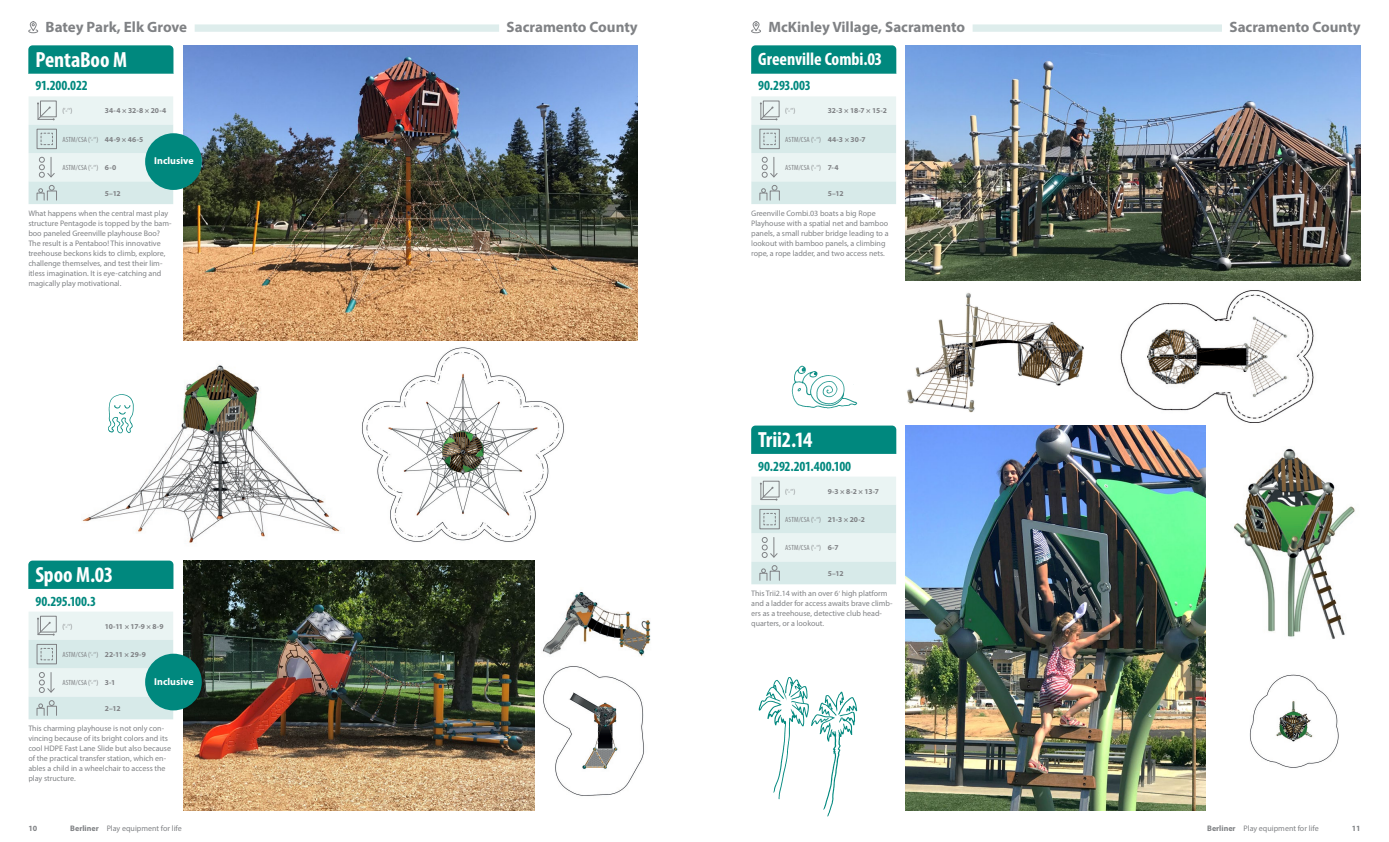
<style>
.page{position:relative;width:1389px;height:842px;background:#fff}
.page>*{position:absolute;margin:0;border:0;box-sizing:border-box;transform-origin:0 0}
.t1{font:700 condensed 22px "Myriad Pro";letter-spacing:-.005em;color:#fff}
.t2{font:700 condensed 18px "Myriad Pro";color:#fff}
.Ort_in_California_bl{font:700 15px "Myriad Pro";color:#808285}
.t3{font:700 condensed 14px "Myriad Pro";letter-spacing:-.015em;color:#00887e}
.t4{font:700 10px "Myriad Pro";color:#fff}
.t5{font:8px/10px "Myriad Pro";color:#808285}
.t6{font:700 8px "Myriad Pro";color:#808285}
.t7{font:condensed 7.5px "Myriad Pro";letter-spacing:.015em;color:#808285}
.t8{font:700 7.5px "Myriad Pro";letter-spacing:-.04em;color:#808285}
.s1{font-weight:700;font-stretch:normal}
.s2{font-stretch:condensed;font-size:7.5px}
.s3{font-weight:700}
</style>
<div class="page">
<img style="left:351px;top:340px;width:222px;height:202px">
<img style="left:82px;top:364px;width:258px;height:179px">
<img style="left:543px;top:666px;width:101px;height:130px">
<img style="left:542px;top:592px;width:109px;height:64px">
<img style="left:1117px;top:290px;width:197px;height:136px">
<img style="left:907px;top:292px;width:177px;height:121px">
<img style="left:1249px;top:674px;width:90px;height:94px">
<img style="left:1234px;top:448px;width:121px;height:191px">
<img style="left:183px;top:45px;width:455px;height:295px">
<img style="left:183px;top:561px;width:352px;height:250px">
<img style="left:906px;top:45px;width:455px;height:236px">
<img style="left:906px;top:426px;width:300px;height:385px">
<img style="left:99px;top:389px;width:46px;height:53px">
<img style="left:758px;top:677px;width:100px;height:140px">
<img style="left:791px;top:365px;width:66px;height:44px">
<div style="left:28px;top:45px;width:145px;height:29px;background:#00887e"></div>
<svg style="left:28px;top:96px;width:145px;height:108px;background:#deeceb"></svg>
<div style="left:28px;top:561px;width:145px;height:28px;background:#00887e"></div>
<svg style="left:28px;top:612px;width:145px;height:108px;background:#deeceb"></svg>
<div style="left:145px;top:654px;width:57px;height:56px;background:#00887e;border-radius:50%"></div>
<div style="left:195px;top:24px;width:304px;height:8px;background:#deedec"></div>
<svg style="left:28px;top:23px;width:11px;height:11px"></svg>
<div style="left:30px;top:21px;width:7px;height:10px;border:1px solid #808285;border-radius:3px"></div>
<div style="left:751px;top:45px;width:145px;height:29px;background:#00887e"></div>
<svg style="left:751px;top:96px;width:145px;height:108px;background:#deeceb"></svg>
<div style="left:751px;top:426px;width:145px;height:28px;background:#00887e"></div>
<svg style="left:751px;top:477px;width:145px;height:108px;background:#deeceb"></svg>
<div style="left:973px;top:24px;width:249px;height:8px;background:#deedec"></div>
<svg style="left:751px;top:23px;width:10px;height:11px"></svg>
<div style="left:753px;top:21px;width:7px;height:10px;border:1px solid #808285;border-radius:3px"></div>
<div style="left:145px;top:133px;width:57px;height:57px;background:#00887e;border-radius:50%"></div>
<p class="Ort_in_California_bl" style="left:46px;top:17px;width:143px">Batey Park, Elk Grove</p>
<p class="Ort_in_California_bl" style="left:507px;top:17px;width:133px">Sacramento County</p>
<p class="t1" style="left:35px;top:47px;width:93px">PentaBoo M</p>
<p class="t3" style="left:35px;top:78px;width:54px">91.200.022</p>
<p class="t7" style="left:62px;top:106px;width:12px">(‘-‘‘)</p>
<p class="t8" style="left:105px;top:106px;width:63px">34-4 × 32-8 × 20-4</p>
<p class="t7" style="left:62px;top:135px;width:83px">ASTM/CSA (‘-‘‘) <span class="s1">44-9 × 46-5</span></p>
<p class="t7" style="left:62px;top:163px;width:55px">ASTM/CSA (‘-‘‘) <span class="s1">6-0</span></p>
<p class="t8" style="left:105px;top:188px;width:17px">5–12</p>
<p class="t5" style="left:28px;top:208px;width:145px">What happens when the central mast play structure Pentagode is topped by the bam&shy;boo paneled Greenville playhouse Boo?<br>The result is a Pentaboo! This innovative treehouse beckons kids to climb, explore, challenge themselves, and test their lim&shy;itless imagination. It is eye-catching and magically play motivational.</p>
<p class="t4" style="left:154px;top:154px;width:41px">Inclusive</p>
<p class="t1" style="left:35px;top:562px;width:79px">Spoo M.03</p>
<p class="t3" style="left:35px;top:593px;width:62px">90.295.100.3</p>
<p class="t7" style="left:62px;top:622px;width:12px">(‘-‘‘)</p>
<p class="t8" style="left:105px;top:621px;width:60px">10-11 × 17-9 × 8-9</p>
<p class="t7" style="left:62px;top:650px;width:85px">ASTM/CSA (‘-‘‘) <span class="s1">22-11 × 29-9</span></p>
<p class="t7" style="left:62px;top:678px;width:55px">ASTM/CSA (‘-‘‘) <span class="s1">3-1</span></p>
<p class="t8" style="left:105px;top:703px;width:17px">2–12</p>
<p class="t5" style="left:28px;top:723px;width:144px">This charming playhouse is not only con&shy;vincing because of its bright colors and its cool HDPE Fast Lane Slide but also because of the practical transfer station, which en&shy;ables a child in a wheelchair to access the play structure.</p>
<p class="t4" style="left:154px;top:675px;width:41px">Inclusive</p>
<p class="Ort_in_California_bl" style="left:768px;top:17px;width:198px">McKinley Village, Sacramento</p>
<p class="Ort_in_California_bl" style="left:1229px;top:17px;width:133px">Sacramento County</p>
<p class="t2" style="left:758px;top:49px;width:126px">Greenville Combi.03</p>
<p class="t3" style="left:758px;top:78px;width:54px">90.293.003</p>
<p class="t7" style="left:785px;top:106px;width:12px">(‘-‘‘)</p>
<p class="t8" style="left:828px;top:106px;width:61px">32-3 × 18-7 × 15-2</p>
<p class="t7" style="left:785px;top:135px;width:82px">ASTM/CSA (‘-‘‘) <span class="s1">44-3 × 30-7</span></p>
<p class="t7" style="left:785px;top:163px;width:55px">ASTM/CSA (‘-‘‘) <span class="s1">7-4</span></p>
<p class="t8" style="left:828px;top:188px;width:17px">5–12</p>
<p class="t5" style="left:751px;top:208px;width:139px">Greenville Combi.03 boats a big Rope Playhouse with a spatial net and bamboo panels, a small rubber bridge leading to a lookout with bamboo panels, a climbing rope, a rope ladder, and two access nets.</p>
<p class="t1" style="left:758px;top:427px;width:56px">Trii2.14</p>
<p class="t3" style="left:758px;top:458px;width:95px">90.292.201.400.100</p>
<p class="t7" style="left:785px;top:487px;width:12px">(‘-‘‘)</p>
<p class="t8" style="left:828px;top:486px;width:53px">9-3 × 8-2 × 13-7</p>
<p class="t7" style="left:785px;top:515px;width:81px">ASTM/CSA (‘-‘‘) <span class="s1">21-3 × 20-2</span></p>
<p class="t7" style="left:785px;top:543px;width:55px">ASTM/CSA (‘-‘‘) <span class="s1">6-7</span></p>
<p class="t8" style="left:828px;top:568px;width:17px">5–12</p>
<p class="t5" style="left:751px;top:588px;width:143px">This Trii2.14 with an over 6<span class="s2">‘</span> high platform and a ladder for access awaits brave climb&shy;ers as a treehouse, detective club head&shy;quarters, or a lookout.</p>
<p class="t6" style="left:28px;top:823px;width:10px">10</p>
<p class="t5" style="left:70px;top:823px;width:113px"><span class="s3">Berliner</span> Play equipment for life</p>
<p class="t5" style="left:1207px;top:823px;width:113px"><span class="s3">Berliner</span> Play equipment for life</p>
<p class="t6" style="left:1352px;top:823px;width:10px">11</p>
</div>
